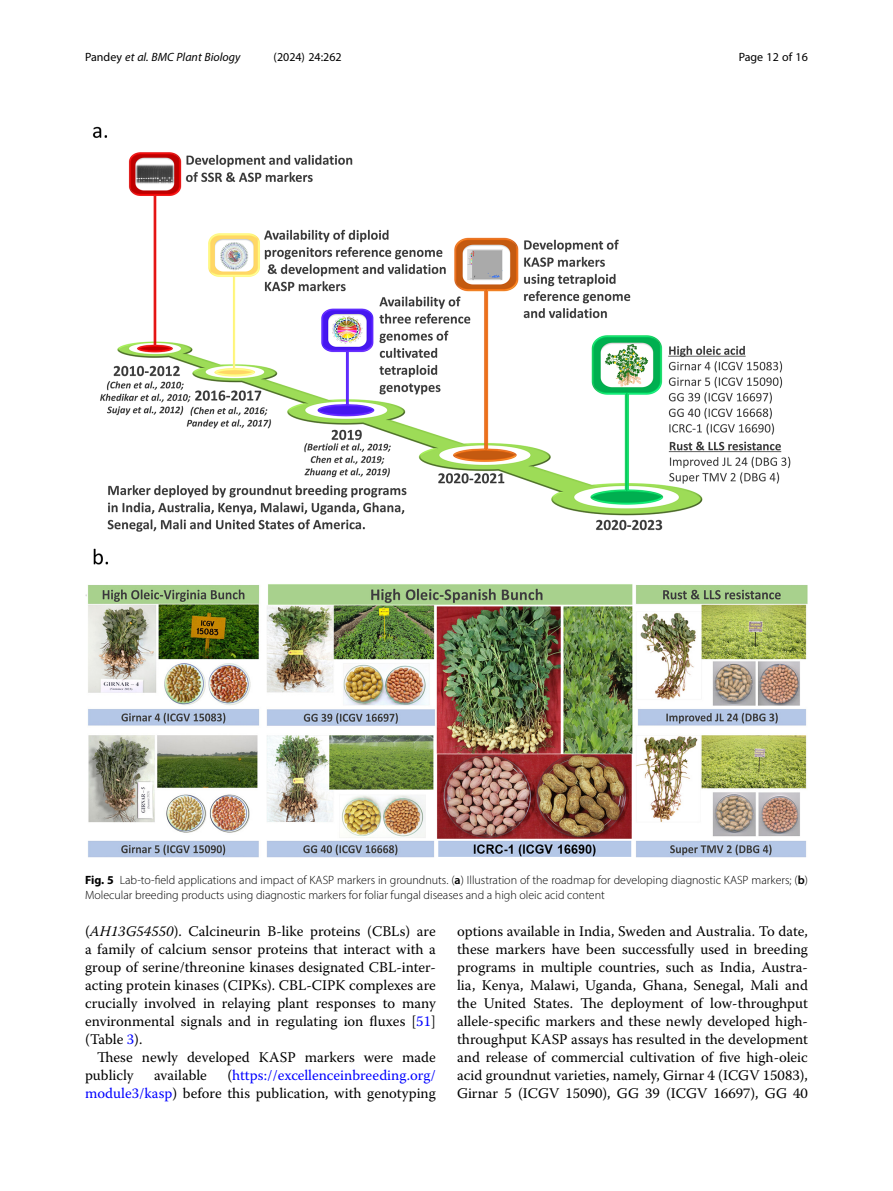
<style>
.page{position:relative;width:893px;height:1191px;background:#fff}
.page>*{position:absolute;margin:0;border:0;box-sizing:border-box;transform-origin:0 0}
.Body_Text_Indent{font:14.7px/18px "Warnock Pro";color:#000;text-align:justify}
.Body_Text_Indent-2{font:14.7px/18px "Warnock Pro";color:#00f;text-align:right}
.Figure_Caption{font:300 12px/15px "Myriad Pro";color:#000}
.t1{font:italic 12px "Myriad Pro";color:#000}
.t2{font:12px "Myriad Pro";color:#000}
.s1{font-style:normal}
.s2{font-weight:700}
.s3{font-weight:600}
.s4{font-style:italic}
.s5{color:#00f}
.s6{color:#000}
</style>
<div class="page">
<img style="left:85px;top:126px;width:723px;height:731px">
<p class="t1" style="left:85px;top:50px;width:157px"><span class="s1">Pandey</span> et al. BMC Plant Biology</p>
<p class="t2" style="left:274px;top:50px;width:70px">(2024) 24:262</p>
<p class="t2" style="left:739px;top:50px;width:71px">Page 12 of 16</p>
<p class="Figure_Caption" style="left:85px;top:872px;width:724px"><span class="s2">Fig. 5</span> Lab-to-field applications and impact of KASP markers in groundnuts. (<span class="s3">a</span>) Illustration of the roadmap for developing diagnostic KASP markers; (<span class="s3">b</span>)<br>Molecular breeding products using diagnostic markers for foliar fungal diseases and a high oleic acid content</p>
<p class="Body_Text_Indent" style="left:85px;top:922px;width:352px">(<span class="s4">AH13G54550</span>). Calcineurin B-like proteins (CBLs) are a family of calcium sensor proteins that interact with a group of serine/threonine kinases designated CBL-inter&shy;acting protein kinases (CIPKs). CBL-CIPK complexes are crucially involved in relaying plant responses to many environmental signals and in regulating ion fluxes [<span class="s5">51</span>] (Table <span class="s5">3</span>).</p>
<p class="Body_Text_Indent" style="left:85px;top:1048px;width:352px;text-indent:12px">These newly developed KASP markers were made publicly</p>
<p class="Body_Text_Indent-2" style="left:85px;top:1066px;width:352px"><span class="s6">(</span>https://excellenceinbreeding.org/<br>module3/kasp<span class="s6">) before this publication, with genotyping</span></p>
<p class="Body_Text_Indent" style="left:154px;top:1066px;width:54px">available</p>
<p class="Body_Text_Indent" style="left:457px;top:922px;width:352px">options available in India, Sweden and Australia. To date, these markers have been successfully used in breeding programs in multiple countries, such as India, Austra&shy;lia, Kenya, Malawi, Uganda, Ghana, Senegal, Mali and the United States. The deployment of low-throughput allele-specific markers and these newly developed high&shy;throughput KASP assays has resulted in the development and release of commercial cultivation of five high-oleic acid groundnut varieties, namely, Girnar 4 (ICGV 15083), Girnar 5 (ICGV 15090), GG 39 (ICGV 16697), GG 40</p>
</div>
